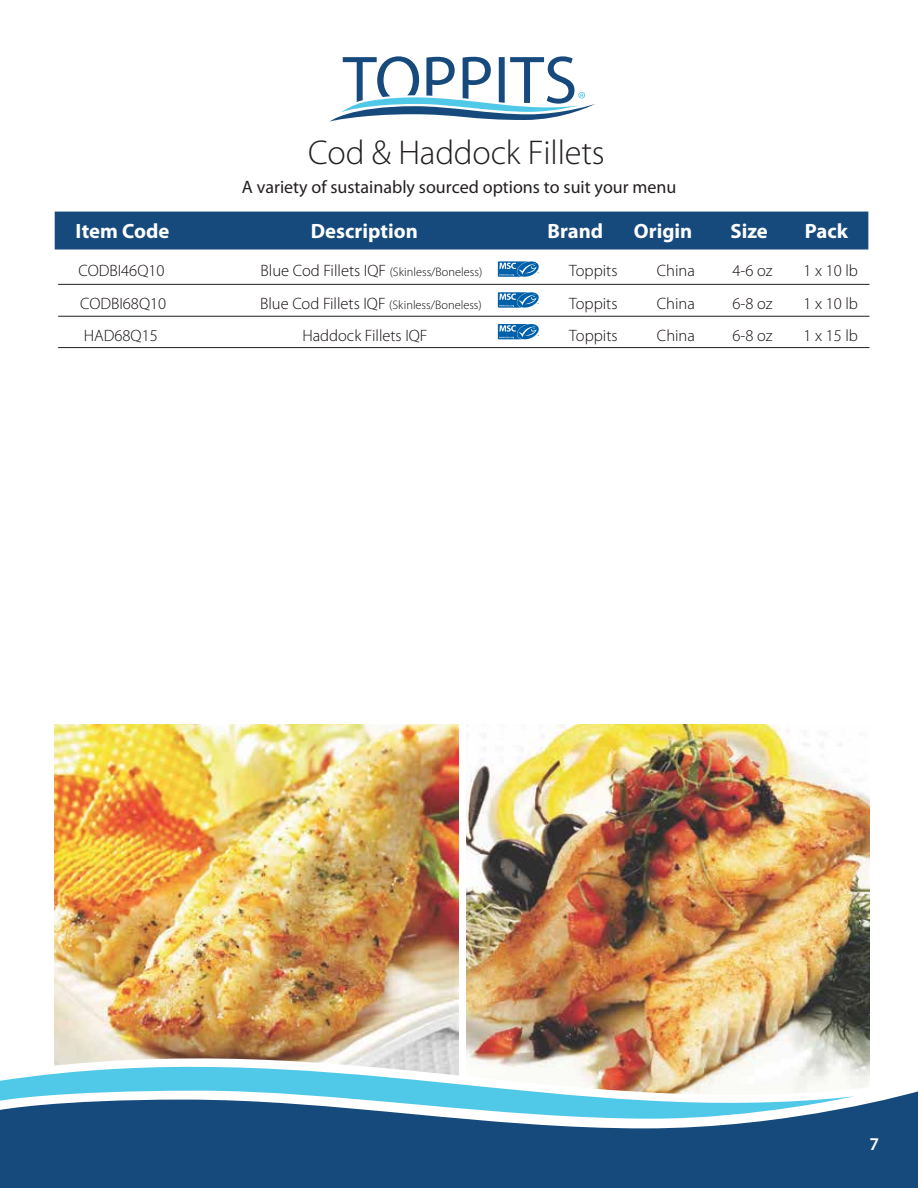
<style>
.page{position:relative;width:918px;height:1188px;background:#fff}
.page>*{position:absolute;margin:0;border:0;box-sizing:border-box;transform-origin:0 0}
.t1{font:300 34.5px "Myriad Pro";letter-spacing:-.005em;color:#231f20}
.t2{font:700 20.7px "Myriad Pro";color:#fff}
.t3{font:18px "Myriad Pro";color:#231f20}
.t4{font:600 18px "Myriad Pro";color:#fff}
.t5{font:300 16.5px "Myriad Pro";color:#130c0e}
.t6{font:300 12.3px "Myriad Pro";color:#130c0e}
.s1{font-size:16.5px}
</style>
<div class="page">
<img style="left:55px;top:725px;width:403px;height:296px">
<img style="left:466px;top:725px;width:403px;height:296px">
<img style="left:54px;top:1021px;width:816px;height:67px">
<svg style="left:330px;top:56px;width:265px;height:65px"></svg>
<div style="left:55px;top:212px;width:813px;height:38px;background:#174a7c"></div>
<img style="left:0;top:1032px;width:854px;height:59px">
<svg style="left:0;top:1091px;width:918px;height:97px;background:#396c96"></svg>
<svg style="left:498px;top:292px;width:41px;height:16px"></svg>
<svg style="left:498px;top:261px;width:41px;height:16px"></svg>
<svg style="left:498px;top:324px;width:41px;height:16px"></svg>
<hr style="left:58px;top:284px;width:811px;height:1px;background:#231f20">
<hr style="left:58px;top:316px;width:811px;height:1px;background:#231f20">
<hr style="left:58px;top:347px;width:811px;height:1px;background:#231f20">
<h1 class="t1" style="left:308px;top:132px;width:298px">Cod &amp; Haddock Fillets</h1>
<p class="t3" style="left:242px;top:175px;width:436px">A variety of sustainably sourced options to suit your menu</p>
<p class="t2" style="left:76px;top:218px;width:95px">Item Code</p>
<p class="t2" style="left:311px;top:218px;width:108px">Description</p>
<p class="t2" style="left:548px;top:218px;width:57px">Brand</p>
<p class="t2" style="left:634px;top:218px;width:60px">Origin</p>
<p class="t2" style="left:730px;top:218px;width:39px">Size</p>
<p class="t2" style="left:805px;top:218px;width:45px">Pack</p>
<p class="t5" style="left:79px;top:261px;width:87px">CODBI46Q10</p>
<p class="t6" style="left:261px;top:265px;width:223px"><span class="s1">Blue Cod Fillets IQF</span> (Skinless/Boneless)</p>
<p class="t5" style="left:569px;top:261px;width:50px">Toppits</p>
<p class="t5" style="left:657px;top:261px;width:40px">China</p>
<p class="t5" style="left:732px;top:261px;width:41px">4-6 oz</p>
<p class="t5" style="left:803px;top:261px;width:56px">1 x 10 lb</p>
<p class="t5" style="left:80px;top:293px;width:87px">CODBI68Q10</p>
<p class="t6" style="left:260px;top:297px;width:223px"><span class="s1">Blue Cod Fillets IQF</span> (Skinless/Boneless)</p>
<p class="t5" style="left:569px;top:293px;width:50px">Toppits</p>
<p class="t5" style="left:657px;top:293px;width:40px">China</p>
<p class="t5" style="left:732px;top:293px;width:41px">6-8 oz</p>
<p class="t5" style="left:803px;top:293px;width:56px">1 x 10 lb</p>
<p class="t5" style="left:84px;top:325px;width:76px">HAD68Q15</p>
<p class="t5" style="left:302px;top:325px;width:127px">Haddock Fillets IQF</p>
<p class="t5" style="left:569px;top:325px;width:50px">Toppits</p>
<p class="t5" style="left:657px;top:325px;width:40px">China</p>
<p class="t5" style="left:732px;top:325px;width:41px">6-8 oz</p>
<p class="t5" style="left:803px;top:325px;width:56px">1 x 15 lb</p>
<p class="t4" style="left:869px;top:1132px;width:11px">7</p>
</div>
